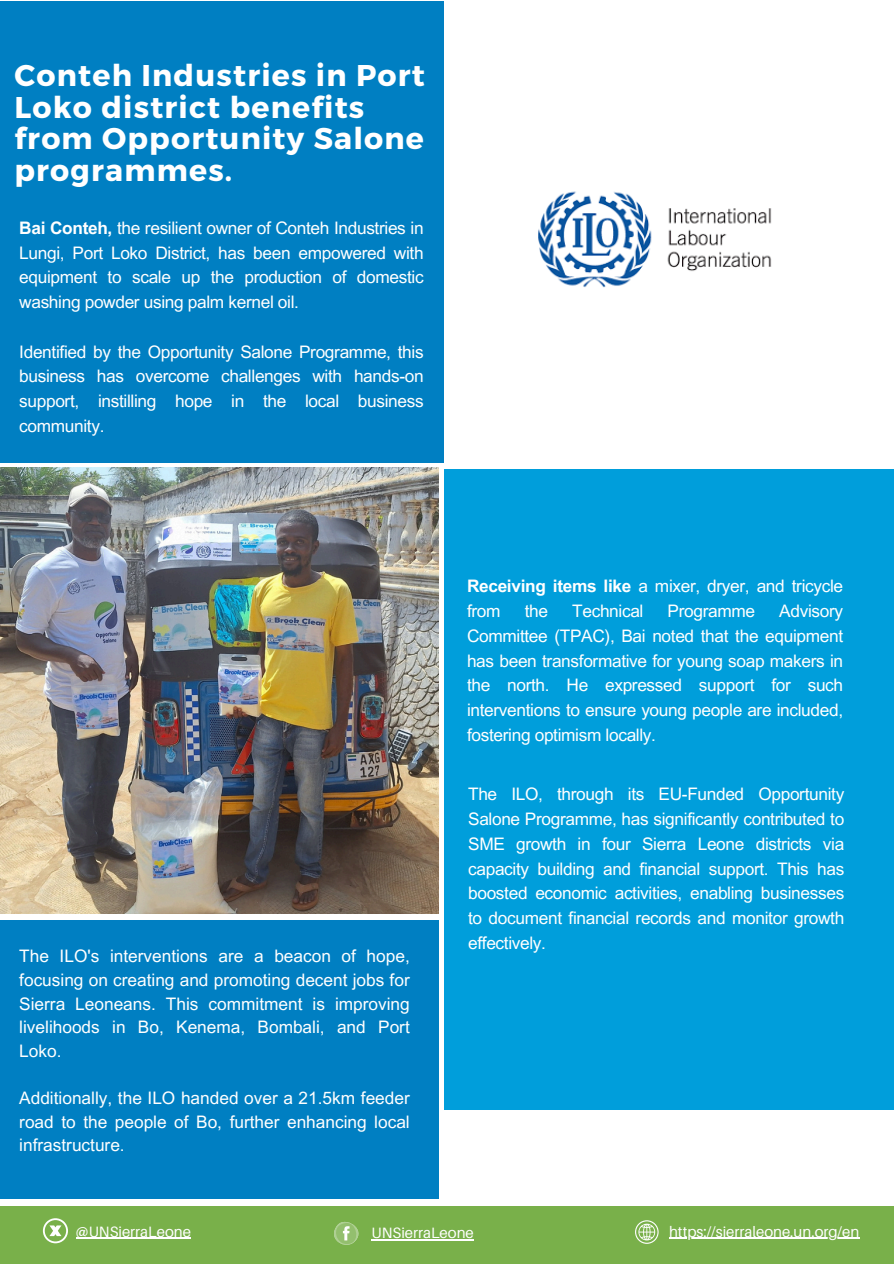
<style>
.page{position:relative;width:894px;height:1264px;background:#fff}
.page>*{position:absolute;margin:0;border:0;box-sizing:border-box;transform-origin:0 0}
.t1{font:700 30px/31.5px "Montserrat";letter-spacing:.04em;color:#fff}
.t2{font:17.25px/24.8px "Arial MT Pro";letter-spacing:-.02em;color:#fff;text-align:justify}
.t3{font:15px "Aileron";color:#fff}
.s1{font-weight:700}
</style>
<div class="page">
<div style="left:0;top:1205px;width:893px;height:58px;background:#79b04a"></div>
<svg style="left:43px;top:1218px;width:25px;height:24px"></svg>
<svg style="left:635px;top:1220px;width:23px;height:23px"></svg>
<hr style="left:669px;top:1237px;width:190px;height:1px;background:#fff">
<svg style="left:334px;top:1221px;width:25px;height:24px"></svg>
<div style="left:0;top:1px;width:443px;height:461px;background:#007fc2"></div>
<div style="left:443px;top:469px;width:450px;height:640px;background:#009edb"></div>
<img style="left:0;top:468px;width:438px;height:445px">
<hr style="left:371px;top:1238px;width:102px;height:2px;background:#fff">
<svg style="left:76px;top:1237px;width:13px;height:1px"></svg>
<hr style="left:89px;top:1237px;width:102px;height:1px;background:#fff">
<div style="left:0;top:920px;width:438px;height:278px;background:#007fc2"></div>
<img style="left:538px;top:191px;width:234px;height:97px">
<h3 class="t1" style="left:15px;top:58px;width:412px">Conteh Industries in Port<br>Loko district benefits from Opportunity Salone programmes.</h3>
<h3 class="t2" style="left:19px;top:217px;width:406px"><span class="s1">Bai Conteh,</span> the resilient owner of Conteh Industries in Lungi, Port Loko District, has been empowered with equipment to scale up the production of domestic washing powder using palm kernel oil.</h3>
<h2 class="t2" style="left:19px;top:341px;width:406px">Identified by the Opportunity Salone Programme, this business has overcome challenges with hands-on support, instilling hope in the local business community.</h2>
<h3 class="t2" style="left:19px;top:946px;width:392px;line-height:23.7px">The ILO's interventions are a beacon of hope, focusing on creating and promoting decent jobs for Sierra Leoneans. This commitment is improving livelihoods in Bo, Kenema, Bombali, and Port Loko.</h3>
<h3 class="t2" style="left:19px;top:1088px;width:392px;line-height:23.7px">Additionally, the ILO handed over a 21.5km feeder road to the people of Bo, further enhancing local infrastructure.</h3>
<p class="t2" style="left:467px;top:576px;width:377px"><span class="s1">Receiving items like</span> a mixer, dryer, and tricycle from</p>
<p class="t2" style="left:467px;top:600px;width:377px;text-indent:312px">Advisory Committee (TPAC), Bai noted that the equipment has been transformative for young soap makers in the north. He expressed support for such interventions to ensure young people are included, fostering optimism locally.</p>
<p class="t2" style="left:524px;top:600px;width:25px">the</p>
<p class="t2" style="left:572px;top:600px;width:73px">Technical</p>
<p class="t2" style="left:667px;top:600px;width:89px">Programme</p>
<p class="t2" style="left:468px;top:784px;width:377px">The ILO, through its EU-Funded Opportunity Salone Programme, has significantly contributed to SME growth in four Sierra Leone districts via capacity building and financial support. This has boosted economic activities, enabling businesses to document financial records and monitor growth effectively.</p>
<p class="t3" style="left:76px;top:1221px;width:116px">@UNSierraLeone</p>
<p class="t3" style="left:371px;top:1223px;width:104px">UNSierraLeone</p>
<h3 class="t3" style="left:669px;top:1221px;width:192px">https://sierraleone.un.org/en</h3>
</div>
